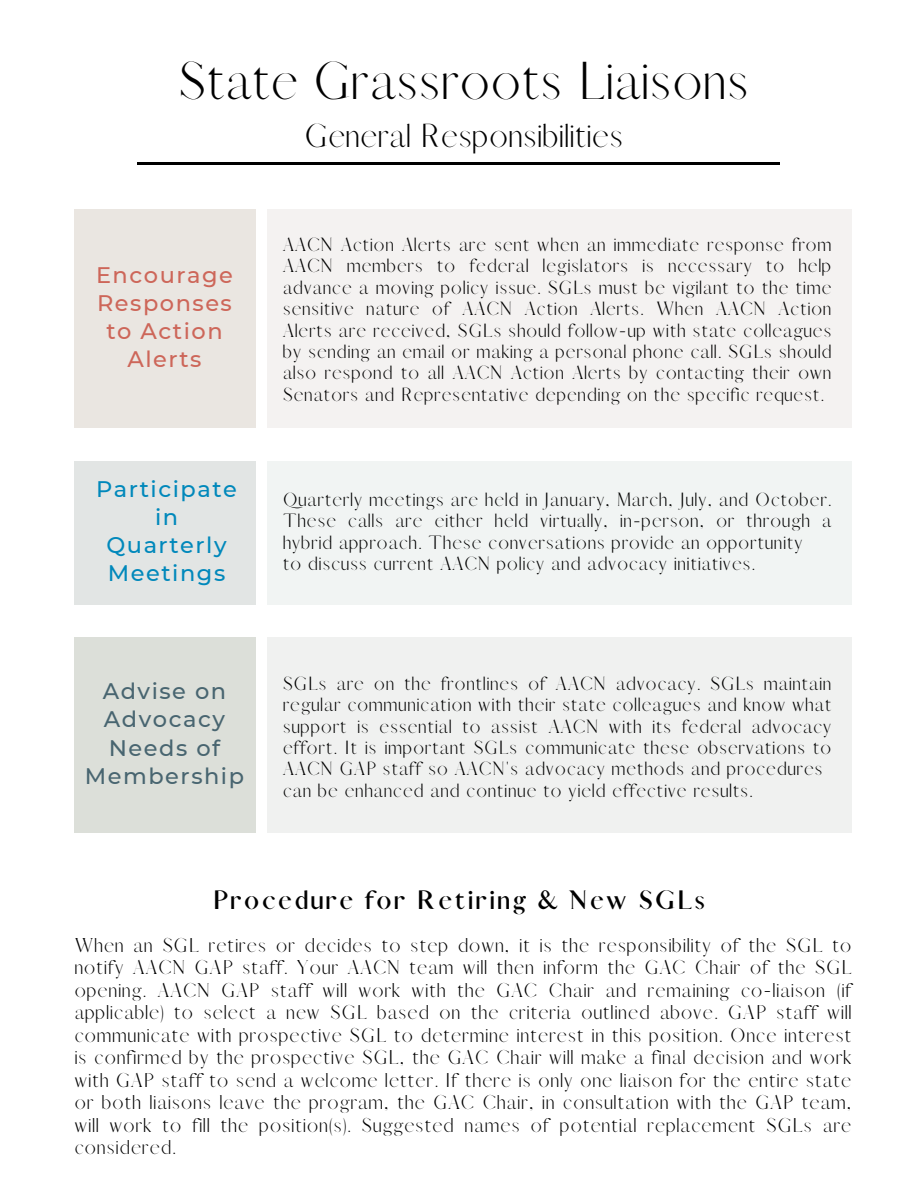
<style>
.page{position:relative;width:918px;height:1188px;background:#fff}
.page>*{position:absolute;margin:0;border:0;box-sizing:border-box;transform-origin:0 0}
.t1{font:48px "Afrah";letter-spacing:.03em;color:#000}
.t2{font:30px "Afrah";letter-spacing:.03em;color:#000}
.t3{font:700 24px "Afrah";letter-spacing:.115em;color:#000}
.t4{font:500 22.5px/28.2px "Montserrat";letter-spacing:.07em;color:#486570;text-align:center}
.t5{font:500 22.5px/28.2px "Montserrat";letter-spacing:.07em;color:#cd6659;text-align:center}
.t6{font:500 22.5px/28.2px "Montserrat";letter-spacing:.07em;color:#08b;text-align:center}
.t7{font:18px/22.5px "Afrah";letter-spacing:.07em;color:#000;text-align:justify}
.t8{font:17.25px/21.3px "Afrah";letter-spacing:.07em;color:#000;text-align:justify}
</style>
<div class="page">
<hr style="left:138px;top:162px;width:642px;height:2px;background:#000">
<div style="left:75px;top:638px;width:181px;height:195px;background:#dcdfd9"></div>
<div style="left:75px;top:210px;width:181px;height:218px;background:#eae6e1"></div>
<div style="left:267px;top:210px;width:585px;height:218px;background:#f4f2f1"></div>
<div style="left:75px;top:461px;width:181px;height:144px;background:#e2e5e4"></div>
<div style="left:267px;top:461px;width:585px;height:144px;background:#f1f4f3"></div>
<div style="left:267px;top:638px;width:585px;height:195px;background:#f0f1f0"></div>
<h2 class="t1" style="left:179px;top:50px;width:571px">State Grassroots Liaisons</h2>
<h2 class="t2" style="left:305px;top:117px;width:320px">General Responsibilities</h2>
<h2 class="t5" style="left:96px;top:261px;width:138px">Encourage<br>Responses to Action<br>Alerts</h2>
<p class="t6" style="left:96px;top:475px;width:142px">Participate in<br>Quarterly<br>Meetings</p>
<p class="t8" style="left:283px;top:234px;width:550px">AACN Action Alerts are sent when an immediate response from AACN members to federal legislators is necessary to help advance a moving policy issue. SGLs must be vigilant to the time sensitive nature of AACN Action Alerts. When AACN Action Alerts are received, SGLs should follow-up with state colleagues by sending an email or making a personal phone call. SGLs should also respond to all AACN Action Alerts by contacting their own Senators and Representative depending on the specific request.</p>
<h2 class="t8" style="left:283px;top:489px;width:550px">Quarterly meetings are held in January, March, July, and October.<br>These calls are either held virtually, in-person, or through a hybrid approach. These conversations provide an opportunity</h2>
<p class="t8" style="left:283px;top:553px;width:473px">to discuss current AACN policy and advocacy initiatives.</p>
<p class="t4" style="left:85px;top:677px;width:161px">Advise on<br>Advocacy<br>Needs of<br>Membership</p>
<h2 class="t8" style="left:283px;top:673px;width:550px">SGLs are on the frontlines of AACN advocacy. SGLs maintain regular communication with their state colleagues and know what support is essential to assist AACN with its federal advocacy effort. It is important SGLs communicate these observations to AACN GAP staff so AACN's advocacy methods and procedures</h2>
<p class="t8" style="left:283px;top:780px;width:471px">can be enhanced and continue to yield effective results.</p>
<p class="t3" style="left:213px;top:885px;width:494px">Procedure for Retiring &amp; New SGLs</p>
<h1 class="t7" style="left:75px;top:934px;width:778px">When an SGL retires or decides to step down, it is the responsibility of the SGL to notify AACN GAP staff. Your AACN team will then inform the GAC Chair of the SGL opening. AACN GAP staff will work with the GAC Chair and remaining co-liaison (if applicable) to select a new SGL based on the criteria outlined above. GAP staff will communicate with prospective SGL to determine interest in this position. Once interest is confirmed by the prospective SGL, the GAC Chair will make a final decision and work with GAP staff to send a welcome letter. If there is only one liaison for the entire state or both liaisons leave the program, the GAC Chair, in consultation with the GAP team, will work to fill the position(s). Suggested names of potential replacement SGLs are considered.</h1>
</div>
